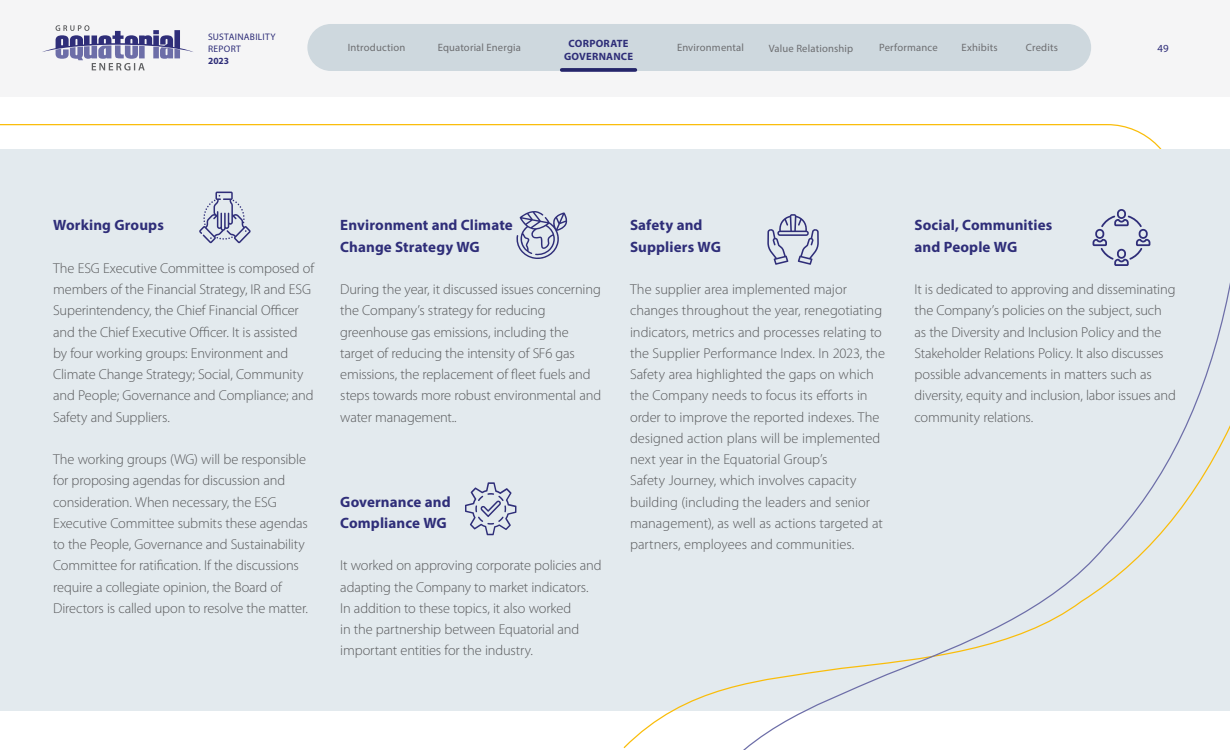
<style>
.page{position:relative;width:1230px;height:750px;background:#fff}
.page>*{position:absolute;margin:0;border:0;box-sizing:border-box;transform-origin:0 0}
._08a_bullets_icones_-_titulo{font:700 15px/21.2px "Myriad Pro";letter-spacing:.01em;color:#2f2e79}
._04_texto_corrido{font:300 14.38px/21.2px "Myriad Pro";letter-spacing:-.005em;color:#58595b}
._08a_bullets_icones_-_titulo-2{font:300 14.38px/21.2px "Myriad Pro";letter-spacing:-.01em;color:#58595b}
.t1{font:10.88px "Myriad Pro";color:#2f2e79}
.t2{font:10.62px "Myriad Pro";letter-spacing:.015em;color:#6d6e71}
.t3{font:700 10.62px/12.5px "Myriad Pro";letter-spacing:.02em;color:#2f2e79;text-align:center}
.t4{font:9.5px/12.2px "Myriad Pro";letter-spacing:.03em;color:#2f2e79}
.t5{font:700 9.5px "Myriad Pro";color:#2f2e79}
</style>
<div class="page">
<div style="left:0;top:150px;width:1230px;height:561px;background:#e3eaee"></div>
<svg style="left:690px;top:124px;width:540px;height:626px"></svg>
<svg style="left:199px;top:192px;width:52px;height:51px"></svg>
<svg style="left:516px;top:211px;width:51px;height:48px"></svg>
<svg style="left:465px;top:482px;width:51px;height:53px"></svg>
<svg style="left:767px;top:214px;width:52px;height:51px"></svg>
<svg style="left:1093px;top:209px;width:57px;height:57px"></svg>
<div style="left:0;top:0;width:1230px;height:96px;background:#f5f5f6"></div>
<svg style="left:42px;top:25px;width:151px;height:45px"></svg>
<div style="left:307px;top:24px;width:784px;height:47px;background:#ced8de;border-radius:24px"></div>
<svg style="left:562px;top:68px;width:73px;height:4px"></svg>
<p class="t4" style="left:208px;top:31px;width:69px">SUSTAINABILITY<br>REPORT</p>
<p class="t5" style="left:208px;top:55px;width:23px">2023</p>
<p class="t2" style="left:438px;top:41px;width:85px">Equatorial Energia</p>
<p class="t3" style="left:564px;top:37px;width:71px">CORPORATE<br>GOVERNANCE</p>
<p class="t2" style="left:348px;top:41px;width:59px">Introduction</p>
<p class="t2" style="left:677px;top:41px;width:68px">Environmental</p>
<p class="t2" style="left:769px;top:42px;width:86px">Value Relationship</p>
<p class="t2" style="left:879px;top:41px;width:60px">Performance</p>
<p class="t2" style="left:961px;top:41px;width:38px">Exhibits</p>
<p class="t2" style="left:1026px;top:41px;width:34px">Credits</p>
<p class="t1" style="left:1158px;top:42px;width:13px">49</p>
<p class="_08a_bullets_icones_-_titulo" style="left:53px;top:214px;width:112px">Working Groups</p>
<p class="_04_texto_corrido" style="left:53px;top:258px;width:262px">The ESG Executive Committee is composed of members of the Financial Strategy, IR and ESG Superintendency, the Chief Financial Officer and the Chief Executive Officer. It is assisted by four working groups: Environment and Climate Change Strategy; Social, Community and People; Governance and Compliance; and Safety and Suppliers.</p>
<p class="_04_texto_corrido" style="left:53px;top:449px;width:256px">The working groups (WG) will be responsible for proposing agendas for discussion and consideration. When necessary, the ESG Executive Committee submits these agendas to the People, Governance and Sustainability Committee for ratification. If the discussions require a collegiate opinion, the Board of Directors is called upon to resolve the matter.</p>
<p class="_08a_bullets_icones_-_titulo" style="left:340px;top:214px;width:174px">Environment and Climate<br>Change Strategy WG</p>
<p class="_04_texto_corrido" style="left:340px;top:279px;width:262px">During the year, it discussed issues concerning the Company’s strategy for reducing greenhouse gas emissions, including the target of reducing the intensity of SF6 gas emissions, the replacement of fleet fuels and steps towards more robust environmental and water management..</p>
<p class="_08a_bullets_icones_-_titulo" style="left:340px;top:490px;width:112px">Governance and<br>Compliance WG</p>
<p class="_08a_bullets_icones_-_titulo-2" style="left:340px;top:555px;width:263px">It worked on approving corporate policies and adapting the Company to market indicators.<br>In addition to these topics, it also worked<br>in the partnership between Equatorial and important entities for the industry.</p>
<p class="_08a_bullets_icones_-_titulo" style="left:630px;top:214px;width:92px">Safety and<br>Suppliers WG</p>
<p class="_04_texto_corrido" style="left:630px;top:279px;width:256px">The supplier area implemented major changes throughout the year, renegotiating indicators, metrics and processes relating to the Supplier Performance Index. In 2023, the Safety area highlighted the gaps on which the Company needs to focus its efforts in order to improve the reported indexes. The designed action plans will be implemented next year in the Equatorial Group’s<br>Safety Journey, which involves capacity building (including the leaders and senior management), as well as actions targeted at partners, employees and communities.</p>
<p class="_08a_bullets_icones_-_titulo" style="left:915px;top:214px;width:139px">Social, Communities and People WG</p>
<p class="_04_texto_corrido" style="left:915px;top:279px;width:263px">It is dedicated to approving and disseminating the Company’s policies on the subject, such as the Diversity and Inclusion Policy and the Stakeholder Relations Policy. It also discusses possible advancements in matters such as diversity, equity and inclusion, labor issues and community relations.</p>
</div>
